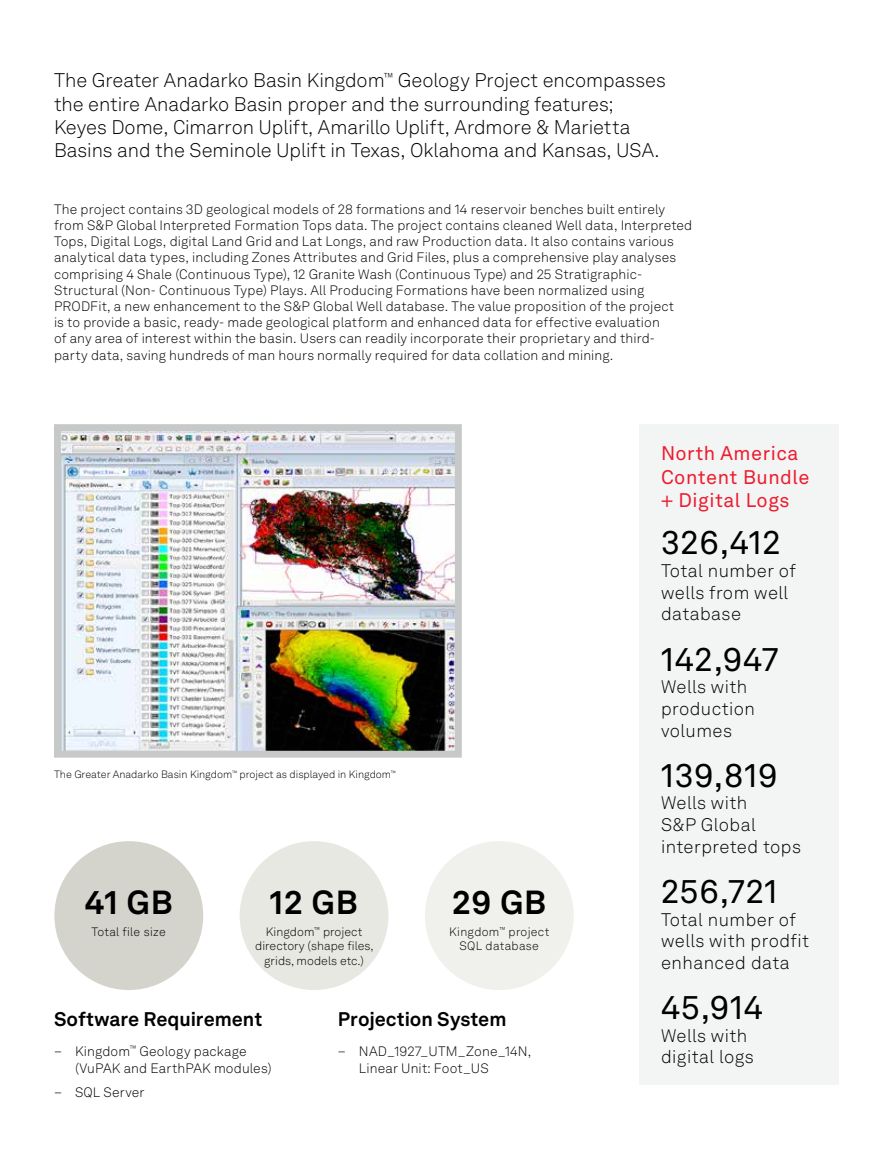
<style>
.page{position:relative;width:893px;height:1170px;background:#fff}
.page>*{position:absolute;margin:0;border:0;box-sizing:border-box;transform-origin:0 0}
.t1{font:33px "Akkurat LL";letter-spacing:.025em;color:#000}
.t2{font:700 33px "Akkurat LL";letter-spacing:.025em;color:#000}
.t3{font:300 19.5px/23.4px "Akkurat LL";letter-spacing:-.005em;color:#000}
.t4{font:19.5px/23.4px "Akkurat LL";letter-spacing:.025em;color:#ed1c2f}
.t5{font:700 19.5px "Akkurat LL";color:#000}
.t6{font:300 18px/21.6px "Akkurat LL";letter-spacing:.025em;color:#000}
.t7{font:300 13.5px/16.2px "Akkurat LL";letter-spacing:.01em;color:#000}
.t8{font:300 12px/14.4px "Akkurat LL";letter-spacing:.005em;color:#000;text-align:center}
.t9{font:300 12px/14.4px "Akkurat LL";letter-spacing:.025em;color:#000;text-align:center}
.t10{font:300 10.5px "Akkurat LL";color:#000}
</style>
<div class="page">
<div style="left:640px;top:424px;width:199px;height:660px;background:#f3f4f4"></div>
<div style="left:240px;top:841px;width:148px;height:148px;background:#e8e8e2;border-radius:50%"></div>
<div style="left:54px;top:841px;width:149px;height:148px;background:#d4d4cc;border-radius:50%"></div>
<div style="left:425px;top:841px;width:149px;height:148px;background:#f0f0ec;border-radius:50%"></div>
<img style="left:54px;top:424px;width:408px;height:334px">
<p class="t3" style="left:54px;top:68px;width:613px">The Greater Anadarko Basin Kingdom<sup>™</sup> Geology Project encompasses the entire Anadarko Basin proper and the surrounding features; Keyes Dome, Cimarron Uplift, Amarillo Uplift, Ardmore &amp; Marietta Basins and the Seminole Uplift in Texas, Oklahoma and Kansas, USA.</p>
<p class="t7" style="left:54px;top:200px;width:640px">The project contains 3D geological models of 28 formations and 14 reservoir benches built entirely from S&amp;P Global Interpreted Formation Tops data. The project contains cleaned Well data, Interpreted Tops, Digital Logs, digital Land Grid and Lat Longs, and raw Production data. It also contains various analytical data types, including Zones Attributes and Grid Files, plus a comprehensive play analyses comprising 4 Shale (Continuous Type), 12 Granite Wash (Continuous Type) and 25 Stratigraphic-Structural (Non- Continuous Type) Plays. All Producing Formations have been normalized using PRODFit, a new enhancement to the S&amp;P Global Well database. The value proposition of the project<br>is to provide a basic, ready- made geological platform and enhanced data for effective evaluation<br>of any area of interest within the basin. Users can readily incorporate their proprietary and third-<br>party data, saving hundreds of man hours normally required for data collation and mining.</p>
<p class="t10" style="left:54px;top:767px;width:343px">The Greater Anadarko Basin Kingdom<sup>™</sup> project as displayed in Kingdom<sup>™</sup></p>
<h1 class="t2" style="left:85px;top:876px;width:90px">41 GB</h1>
<h1 class="t2" style="left:270px;top:876px;width:89px">12 GB</h1>
<h1 class="t2" style="left:452px;top:876px;width:96px">29 GB</h1>
<p class="t9" style="left:91px;top:924px;width:76px">Total file size</p>
<p class="t9" style="left:449px;top:924px;width:101px">Kingdom<sup>™</sup> project<br>SQL database</p>
<p class="t8" style="left:255px;top:924px;width:120px">Kingdom<sup>™</sup> project directory (shape files, grids, models etc.)</p>
<h2 class="t5" style="left:54px;top:1004px;width:210px">Software Requirement</h2>
<p class="t7" style="left:75px;top:1041px;width:198px;line-height:17.5px;text-indent:-21px">– Kingdom<sup>™</sup> Geology package (VuPAK and EarthPAK modules)</p>
<p class="t7" style="left:54px;top:1083px;width:92px">– SQL Server</p>
<h2 class="t5" style="left:338px;top:1004px;width:170px">Projection System</h2>
<p class="t7" style="left:359px;top:1041px;width:174px;line-height:17.5px;text-indent:-21px">– NAD_1927_UTM_Zone_14N,<br>Linear Unit: Foot_US</p>
<h2 class="t4" style="left:661px;top:441px;width:150px">North America<br>Content Bundle + Digital Logs</h2>
<h1 class="t1" style="left:661px;top:518px;width:121px">326,412</h1>
<h3 class="t6" style="left:661px;top:559px;width:136px">Total number of wells from well database</h3>
<h1 class="t1" style="left:661px;top:634px;width:119px">142,947</h1>
<h3 class="t6" style="left:661px;top:675px;width:96px">Wells with production volumes</h3>
<h1 class="t1" style="left:661px;top:750px;width:118px">139,819</h1>
<h3 class="t6" style="left:661px;top:791px;width:142px">Wells with<br>S&amp;P Global interpreted tops</h3>
<h1 class="t1" style="left:661px;top:866px;width:118px">256,721</h1>
<h3 class="t6" style="left:661px;top:908px;width:150px">Total number of wells with prodfit enhanced data</h3>
<h1 class="t1" style="left:661px;top:982px;width:104px">45,914</h1>
<h3 class="t6" style="left:661px;top:1024px;width:94px">Wells with digital logs</h3>
</div>
